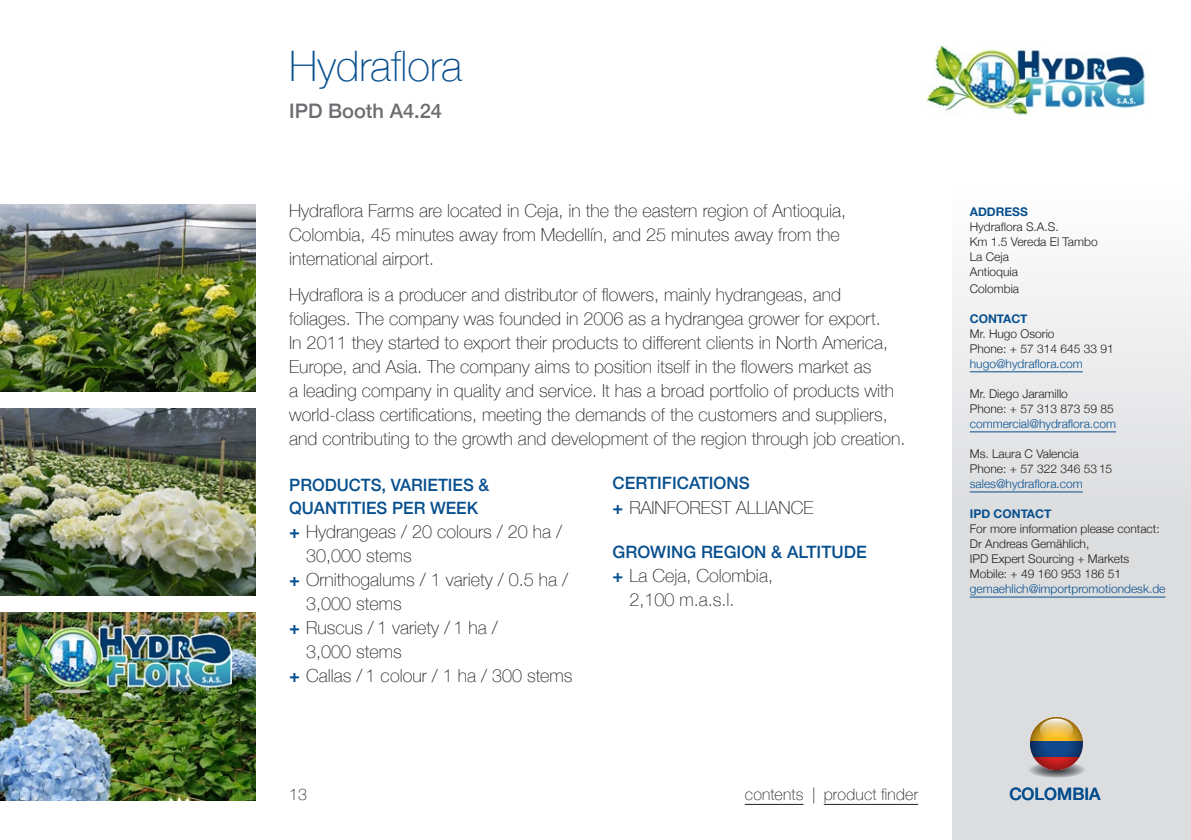
<style>
.page{position:relative;width:1191px;height:840px;background:#fff}
.page>*{position:absolute;margin:0;border:0;box-sizing:border-box;transform-origin:0 0}
.t1{font:100 42px "Helvetica Neue";color:#074f8e}
.t2{font:500 20px "Helvetica Neue";color:#6c6d70}
.t3{font:100 18px/24px "Helvetica Neue";color:#231f20}
.t4{font:500 17px/22px "Helvetica Neue";color:#074f8e}
.t5{font:100 16px "Helvetica Neue";letter-spacing:.015em;color:#231f20}
.t6{font:300 12px/15px "Helvetica Neue";color:#231f20}
.t7{font:300 12px "Helvetica Neue";color:#074f8e}
.t8{font:700 12px "Helvetica Neue";color:#074f8e}
.s1{font-weight:700;color:#074f8e}
</style>
<div class="page">
<hr style="left:0;top:187px;width:1px;height:652px;background:#dcdddf">
<div style="left:952px;top:187px;width:239px;height:652px;background:linear-gradient(to bottom,#f6f6f6,#d3d4d7)"></div>
<svg style="left:1028px;top:760px;width:57px;height:17px"></svg>
<div style="left:1030px;top:716px;width:53px;height:24px;background:#dcdddf"></div>
<svg style="left:1030px;top:748px;width:53px;height:9px"></svg>
<svg style="left:1030px;top:757px;width:53px;height:12px"></svg>
<svg style="left:1030px;top:716px;width:53px;height:53px;background:#5e4854"></svg>
<svg style="left:1040px;top:718px;width:33px;height:22px"></svg>
<img style="left:0;top:612px;width:255px;height:187px">
<img style="left:0;top:204px;width:255px;height:187px">
<img style="left:0;top:408px;width:255px;height:187px">
<hr style="left:969px;top:371px;width:113px;height:1px;background:#074f8e">
<hr style="left:969px;top:431px;width:147px;height:1px;background:#074f8e">
<hr style="left:969px;top:491px;width:113px;height:1px;background:#074f8e">
<hr style="left:969px;top:596px;width:196px;height:1px;background:#074f8e">
<img style="left:926px;top:45px;width:220px;height:70px">
<hr style="left:745px;top:803px;width:58px;height:1px;background:#231f20">
<hr style="left:823px;top:803px;width:95px;height:1px;background:#231f20">
<h1 class="t1" style="left:289px;top:34px;width:174px">Hydraflora</h1>
<p class="t2" style="left:289px;top:95px;width:154px">IPD Booth A4.24</p>
<p class="t3" style="left:289px;top:198px;width:558px">Hydraflora Farms are located in Ceja, in the the eastern region of Antioquia,<br>Colombia, 45 minutes away from Medellín, and 25 minutes away from the international airport.</p>
<p class="t3" style="left:289px;top:282px;width:617px">Hydraflora is a producer and distributor of flowers, mainly hydrangeas, and foliages. The company was founded in 2006 as a hydrangea grower for export.<br>In 2011 they started to export their products to different clients in North America, Europe, and Asia. The company aims to position itself in the flowers market as<br>a leading company in quality and service. It has a broad portfolio of products with world-class certifications, meeting the demands of the customers and suppliers, and contributing to the growth and development of the region through job creation.</p>
<p class="t4" style="left:289px;top:473px;width:201px">PRODUCTS, VARIETIES &amp;<br>QUANTITIES PER WEEK</p>
<p class="t3" style="left:289px;top:518px;width:274px"><span class="s1">+</span> Hydrangeas / 20 colours / 20 ha /</p>
<p class="t3" style="left:306px;top:542px;width:107px">30,000 stems</p>
<p class="t3" style="left:289px;top:566px;width:280px"><span class="s1">+</span> Ornithogalums / 1 variety / 0.5 ha /</p>
<p class="t3" style="left:306px;top:590px;width:97px">3,000 stems</p>
<p class="t3" style="left:289px;top:614px;width:210px"><span class="s1">+</span> Ruscus / 1 variety / 1 ha /</p>
<p class="t3" style="left:306px;top:638px;width:97px">3,000 stems</p>
<p class="t3" style="left:289px;top:662px;width:285px"><span class="s1">+</span> Callas / 1 colour / 1 ha / 300 stems</p>
<p class="t4" style="left:612px;top:471px;width:139px">CERTIFICATIONS</p>
<p class="t3" style="left:612px;top:494px;width:202px"><span class="s1">+</span> RAINFOREST ALLIANCE</p>
<p class="t4" style="left:612px;top:539px;width:256px">GROWING REGION &amp; ALTITUDE</p>
<p class="t3" style="left:629px;top:562px;width:145px;text-indent:-17px"><span class="s1">+</span> La Ceja, Colombia,<br>2,100 m.a.s.l.</p>
<p class="t8" style="left:969px;top:202px;width:60px">ADDRESS</p>
<p class="t6" style="left:969px;top:218px;width:129px">Hydraflora S.A.S.<br>Km 1.5 Vereda El Tambo<br>La Ceja<br>Antioquia</p>
<p class="t6" style="left:969px;top:280px;width:51px">Colombia</p>
<p class="t8" style="left:969px;top:309px;width:59px">CONTACT</p>
<p class="t6" style="left:969px;top:325px;width:145px">Mr. Hugo Osorio<br>Phone: + 57 314 645 33 91</p>
<p class="t7" style="left:969px;top:354px;width:114px">hugo@hydraflora.com</p>
<p class="t6" style="left:969px;top:385px;width:145px">Mr. Diego Jaramillo<br>Phone: + 57 313 873 59 85</p>
<p class="t7" style="left:969px;top:414px;width:148px">commercial@hydraflora.com</p>
<p class="t6" style="left:969px;top:445px;width:144px">Ms. Laura C Valencia<br>Phone: + 57 322 346 53 15</p>
<p class="t7" style="left:969px;top:474px;width:114px">sales@hydraflora.com</p>
<p class="t8" style="left:969px;top:504px;width:83px">IPD CONTACT</p>
<p class="t6" style="left:969px;top:520px;width:191px">For more information please contact:<br>Dr Andreas Gemählich,<br>IPD Expert Sourcing + Markets<br>Mobile: + 49 160 953 186 51</p>
<p class="t7" style="left:969px;top:579px;width:197px">gemaehlich@importpromotiondesk.de</p>
<p class="t5" style="left:289px;top:782px;width:19px">13</p>
<p class="t4" style="left:1009px;top:781px;width:93px">COLOMBIA</p>
<p class="t5" style="left:745px;top:782px;width:175px">contents | product finder</p>
</div>
